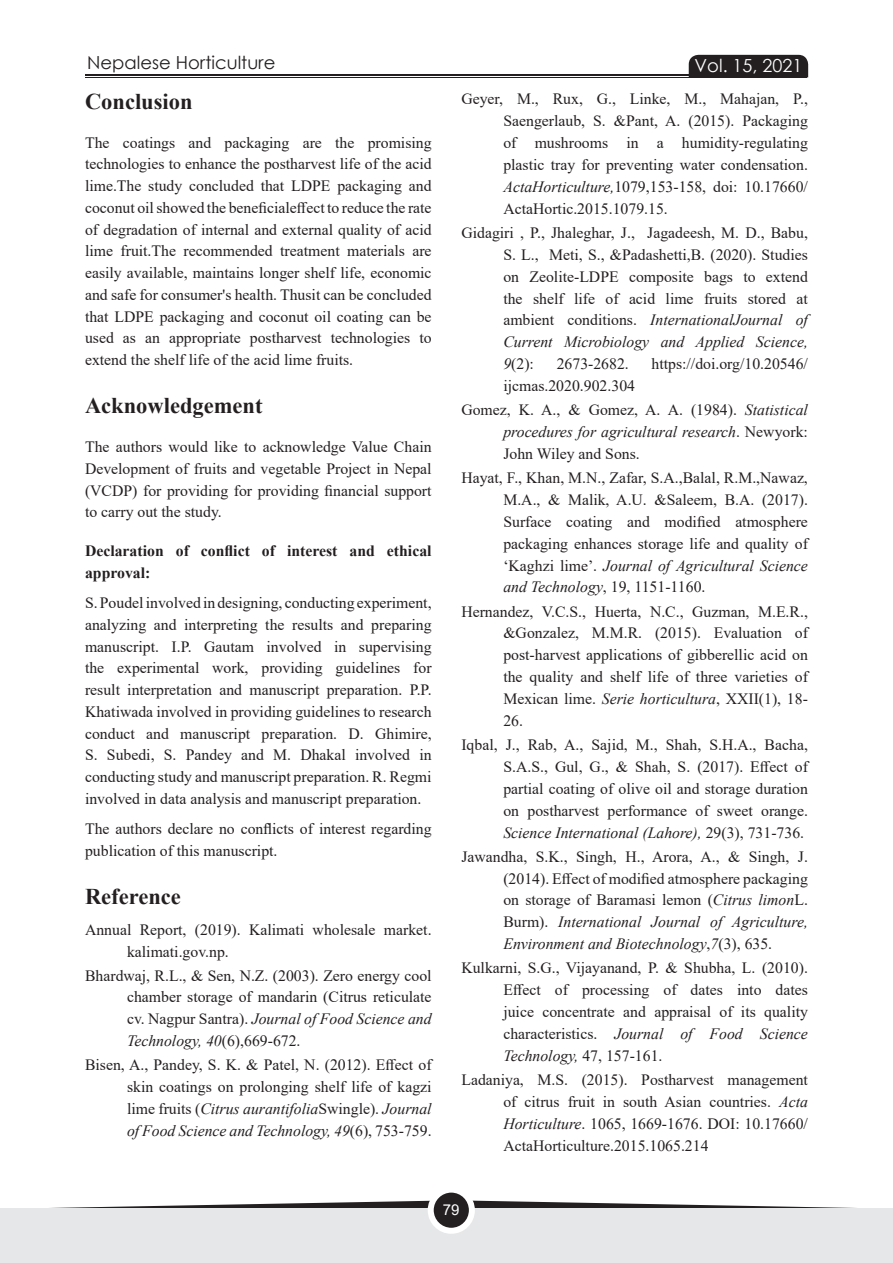
<style>
.page{position:relative;width:893px;height:1263px;background:#fff}
.page>*{position:absolute;margin:0;border:0;box-sizing:border-box;transform-origin:0 0}
.t1{font:700 22.5px "Times New Roman";color:#231f20}
.t2{font:18px "Century Gothic";color:#231f20}
.t3{font:18px "Century Gothic";color:#fff}
.t4{font:15.75px/21.9px "Times New Roman";color:#231f20;text-align:justify}
.t5{font:italic 15.75px/21.9px "Times New Roman";color:#231f20}
.t6{font:700 15.75px/21.8px "Times New Roman";color:#231f20}
.t7{font:15px "Arial";color:#fff}
.s1{font-style:italic}
.s2{font-style:normal}
</style>
<div class="page">
<svg style="left:688px;top:54px;width:121px;height:24px;background:#312d2e"></svg>
<hr style="left:85px;top:74px;width:721px;height:1px;background:#231f20">
<hr style="left:85px;top:77px;width:721px;height:1px;background:#231f20">
<svg style="left:0;top:1200px;width:893px;height:9px"></svg>
<div style="left:0;top:1209px;width:893px;height:54px;background:#e6e7e9"></div>
<svg style="left:431px;top:1189px;width:41px;height:42px"></svg>
<div style="left:428px;top:1186px;width:47px;height:48px;border:6px solid #fff;border-radius:50%"></div>
<p class="t2" style="left:87px;top:50px;width:190px">Nepalese Horticulture</p>
<p class="t3" style="left:695px;top:53px;width:109px">Vol. 15, 2021</p>
<h1 class="t1" style="left:85px;top:85px;width:109px">Conclusion</h1>
<p class="t4" style="left:85px;top:131px;width:348px">The coatings and packaging are the promising technologies to enhance the postharvest life of the acid lime.The study concluded that LDPE packaging and coconut oil showed the beneficialeffect to reduce the rate of degradation of internal and external quality of acid lime fruit.The recommended treatment materials are easily available, maintains longer shelf life, economic and safe for consumer's health. Thusit can be concluded that LDPE packaging and coconut oil coating can be used as an appropriate postharvest technologies to extend the shelf life of the acid lime fruits.</p>
<h1 class="t1" style="left:85px;top:390px;width:179px">Acknowledgement</h1>
<p class="t4" style="left:85px;top:435px;width:348px">The authors would like to acknowledge Value Chain Development of fruits and vegetable Project in Nepal (VCDP) for providing for providing financial support to carry out the study.</p>
<p class="t6" style="left:85px;top:539px;width:348px">Declaration of conflict of interest and ethical approval:</p>
<p class="t4" style="left:85px;top:591px;width:348px">S. Poudel involved in designing, conducting experiment, analyzing and interpreting the results and preparing manuscript. I.P. Gautam involved in supervising the experimental work, providing guidelines for result interpretation and manuscript preparation. P.P.<br>Khatiwada involved in providing guidelines to research conduct and manuscript preparation. D. Ghimire, S. Subedi, S. Pandey and M. Dhakal involved in conducting study and manuscript preparation. R. Regmi involved in data analysis and manuscript preparation.</p>
<p class="t4" style="left:85px;top:817px;width:348px">The authors declare no conflicts of interest regarding publication of this manuscript.</p>
<h1 class="t1" style="left:85px;top:880px;width:97px">Reference</h1>
<p class="t4" style="left:127px;top:918px;width:306px;text-indent:-42px">Annual Report, (2019). Kalimati wholesale market. kalimati.gov.np.</p>
<p class="t4" style="left:127px;top:964px;width:306px;text-indent:-42px">Bhardwaj, R.L., &amp; Sen, N.Z. (2003). Zero energy cool chamber storage of mandarin (Citrus reticulate cv. Nagpur Santra). <span class="s1">Journal of Food Science and Technology, 40</span>(6),669-672.</p>
<p class="t4" style="left:127px;top:1053px;width:306px;text-indent:-42px">Bisen, A., Pandey, S. K. &amp; Patel, N. (2012). Effect of skin coatings on prolonging shelf life of kagzi lime fruits (<span class="s1">Citrus aurantifolia</span>Swingle). <span class="s1">Journal of Food Science and Technology, 49</span>(6), 753-759.</p>
<p class="t4" style="left:503px;top:88px;width:306px;text-indent:-42px">Geyer, M., Rux, G., Linke, M., Mahajan, P., Saengerlaub, S. &amp;Pant, A. (2015). Packaging of mushrooms in a humidity-regulating plastic tray for preventing water condensation.<br><span class="s1">ActaHorticulture,</span>1079,153-158, doi: 10.17660/ ActaHortic.2015.1079.15.</p>
<p class="t4" style="left:503px;top:221px;width:306px;text-indent:-42px">Gidagiri , P., Jhaleghar, J., Jagadeesh, M. D., Babu, S. L., Meti, S., &amp;Padashetti,B. (2020). Studies on Zeolite-LDPE composite bags to extend the shelf life of acid lime fruits stored at ambient conditions. <span class="s1">InternationalJournal of Current Microbiology and Applied Science, 9</span>(2):</p>
<p class="t4" style="left:557px;top:353px;width:74px">2673-2682.</p>
<p class="t4" style="left:652px;top:353px;width:158px">https://doi.org/10.20546/</p>
<p class="t4" style="left:461px;top:373px;width:348px;line-height:24px;text-indent:42px">ijcmas.2020.902.304<br>Gomez, K. A., &amp; Gomez, A. A. (1984). <span class="s1">Statistical</span></p>
<p class="t5" style="left:503px;top:420px;width:306px">procedures for agricultural research<span class="s2">. Newyork:<br>John Wiley and Sons.</span></p>
<p class="t4" style="left:503px;top:466px;width:306px;text-indent:-42px">Hayat, F., Khan, M.N., Zafar, S.A.,Balal, R.M.,Nawaz, M.A., &amp; Malik, A.U. &amp;Saleem, B.A. (2017).<br>Surface coating and modified atmosphere packaging enhances storage life and quality of ‘Kaghzi lime’. <span class="s1">Journal of Agricultural Science and Technology</span>, 19, 1151-1160.</p>
<p class="t4" style="left:503px;top:600px;width:306px;text-indent:-42px">Hernandez, V.C.S., Huerta, N.C., Guzman, M.E.R., &amp;Gonzalez, M.M.R. (2015). Evaluation of post-harvest applications of gibberellic acid on the quality and shelf life of three varieties of Mexican lime. <span class="s1">Serie horticultura</span>, XXII(1), 18- 26.</p>
<p class="t4" style="left:503px;top:733px;width:306px;text-indent:-42px">Iqbal, J., Rab, A., Sajid, M., Shah, S.H.A., Bacha, S.A.S., Gul, G., &amp; Shah, S. (2017). Effect of partial coating of olive oil and storage duration on postharvest performance of sweet orange.<br><span class="s1">Science International (Lahore),</span> 29(3), 731-736.</p>
<p class="t4" style="left:503px;top:845px;width:306px;text-indent:-42px">Jawandha, S.K., Singh, H., Arora, A., &amp; Singh, J. (2014). Effect of modified atmosphere packaging on storage of Baramasi lemon (<span class="s1">Citrus limon</span>L.<br>Burm). <span class="s1">International Journal of Agriculture, Environment and Biotechnology</span>,<span class="s1">7</span>(3), 635.</p>
<p class="t4" style="left:503px;top:956px;width:306px;text-indent:-42px">Kulkarni, S.G., Vijayanand, P. &amp; Shubha, L. (2010).<br>Effect of processing of dates into dates juice concentrate and appraisal of its quality characteristics. <span class="s1">Journal of Food Science Technology,</span> 47, 157-161.</p>
<p class="t4" style="left:503px;top:1068px;width:306px;text-indent:-42px">Ladaniya, M.S. (2015). Postharvest management of citrus fruit in south Asian countries. <span class="s1">Acta Horticulture</span>. 1065, 1669-1676. DOI: 10.17660/ ActaHorticulture.2015.1065.214</p>
<p class="t7" style="left:443px;top:1199px;width:18px">79</p>
</div>
